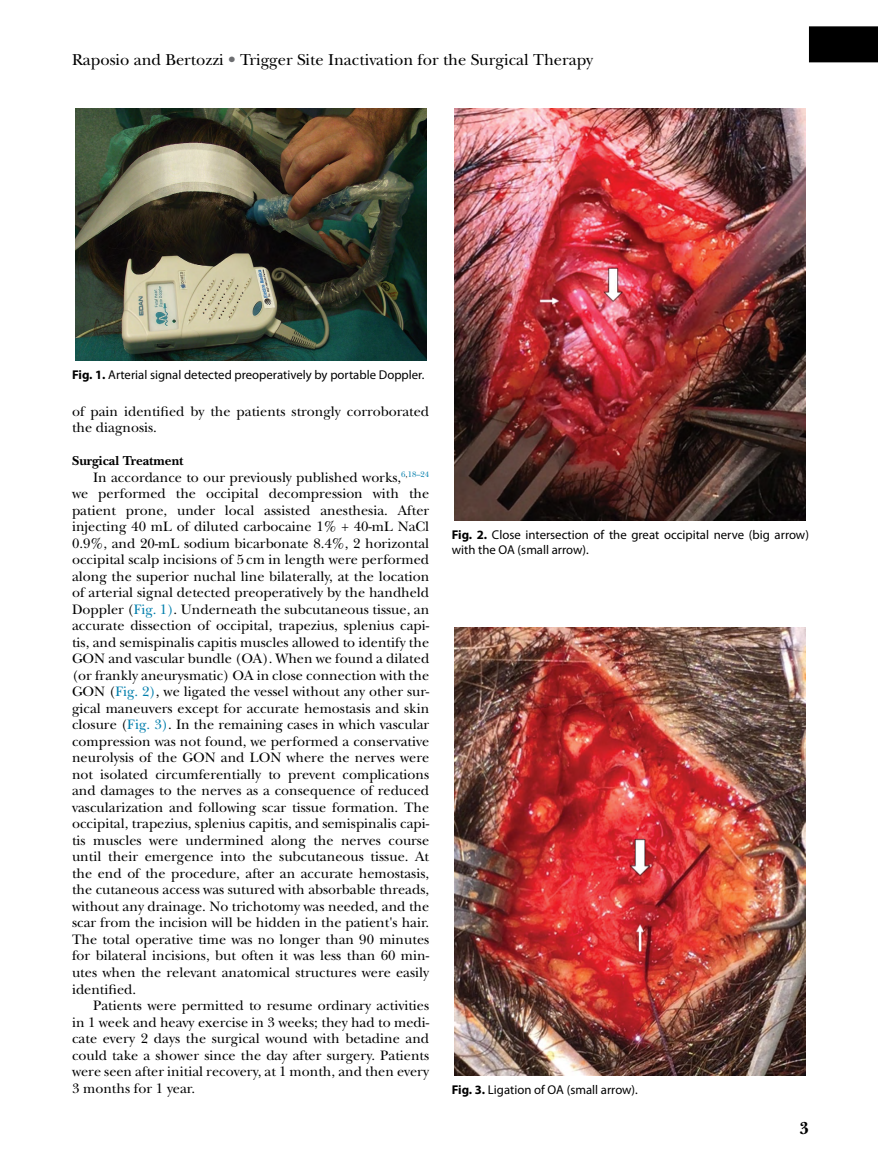
<style>
.page{position:relative;width:878px;height:1175px;background:#fff}
.page>*{position:absolute;margin:0;border:0;box-sizing:border-box;transform-origin:0 0}
.t1{font:700 18px "New Baskerville Std";color:#000}
.t2{font:16.5px "New Baskerville Std";color:#000}
.t3{font:14.25px/16.5px "New Baskerville Std";color:#000;text-align:justify}
.t4{font:700 13.5px "New Baskerville Std";color:#000}
.t5{font:12.75px/15px "Myriad Pro";color:#000}
.s1{color:#6d6e71}
.s2{font-weight:700}
.s3{color:#017eac}
</style>
<div class="page">
<div style="left:808px;top:26px;width:70px;height:36px;background:#000"></div>
<img style="left:75px;top:108px;width:351px;height:252px">
<img style="left:454px;top:108px;width:352px;height:413px">
<img style="left:454px;top:628px;width:352px;height:447px">
<p class="t2" style="left:72px;top:50px;width:522px">Raposio and Bertozzi <span class="s1">•</span> Trigger Site Inactivation for the Surgical Therapy</p>
<p class="t5" style="left:72px;top:367px;width:354px"><span class="s2">Fig. 1.</span> Arterial signal detected preoperatively by portable Doppler.</p>
<p class="t3" style="left:72px;top:403px;width:358px">of pain identified by the patients strongly corroborated the diagnosis.</p>
<p class="t4" style="left:72px;top:453px;width:113px">Surgical Treatment</p>
<p class="t3" style="left:72px;top:469px;width:359px;text-indent:21px">In accordance to our previously published works,<sup>6</sup><sup>,</sup><sup>18–24 </sup>we performed the occipital decompression with the patient prone, under local assisted anesthesia. After injecting 40 mL of diluted carbocaine 1% + 40-mL NaCl 0.9%, and 20-mL sodium bicarbonate 8.4%, 2 horizontal occipital scalp incisions of 5cm in length were performed along the superior nuchal line bilaterally, at the location of arterial signal detected preoperatively by the handheld Doppler (<span class="s3">Fig. 1)</span>. Underneath the subcutaneous tissue, an accurate dissection of occipital, trapezius, splenius capi&shy;tis, and semispinalis capitis muscles allowed to identify the GON and vascular bundle (OA). When we found a dilated (or frankly aneurysmatic) OA in close connection with the GON (<span class="s3">Fig. 2)</span>, we ligated the vessel without any other sur&shy;gical maneuvers except for accurate hemostasis and skin closure (<span class="s3">Fig. 3)</span>. In the remaining cases in which vascular compression was not found, we performed a conservative neurolysis of the GON and LON where the nerves were not isolated circumferentially to prevent complications and damages to the nerves as a consequence of reduced vascularization and following scar tissue formation. The occipital, trapezius, splenius capitis, and semispinalis capi&shy;tis muscles were undermined along the nerves course until their emergence into the subcutaneous tissue. At the end of the procedure, after an accurate hemostasis, the cutaneous access was sutured with absorbable threads, without any drainage. No trichotomy was needed, and the scar from the incision will be hidden in the patient's hair.<br>The total operative time was no longer than 90 minutes for bilateral incisions, but often it was less than 60 min&shy;utes when the relevant anatomical structures were easily identified.</p>
<p class="t3" style="left:72px;top:997px;width:359px;text-indent:21px">Patients were permitted to resume ordinary activities in 1 week and heavy exercise in 3 weeks; they had to medi&shy;cate every 2 days the surgical wound with betadine and could take a shower since the day after surgery. Patients were seen after initial recovery, at 1 month, and then every 3 months for 1 year.</p>
<p class="t5" style="left:452px;top:527px;width:359px"><span class="s2">Fig. 2.</span> Close intersection of the great occipital nerve (big arrow) with the OA (small arrow).</p>
<p class="t5" style="left:452px;top:1082px;width:188px"><span class="s2">Fig. 3.</span> Ligation of OA (small arrow).</p>
<p class="t1" style="left:799px;top:1118px;width:11px">3</p>
</div>
